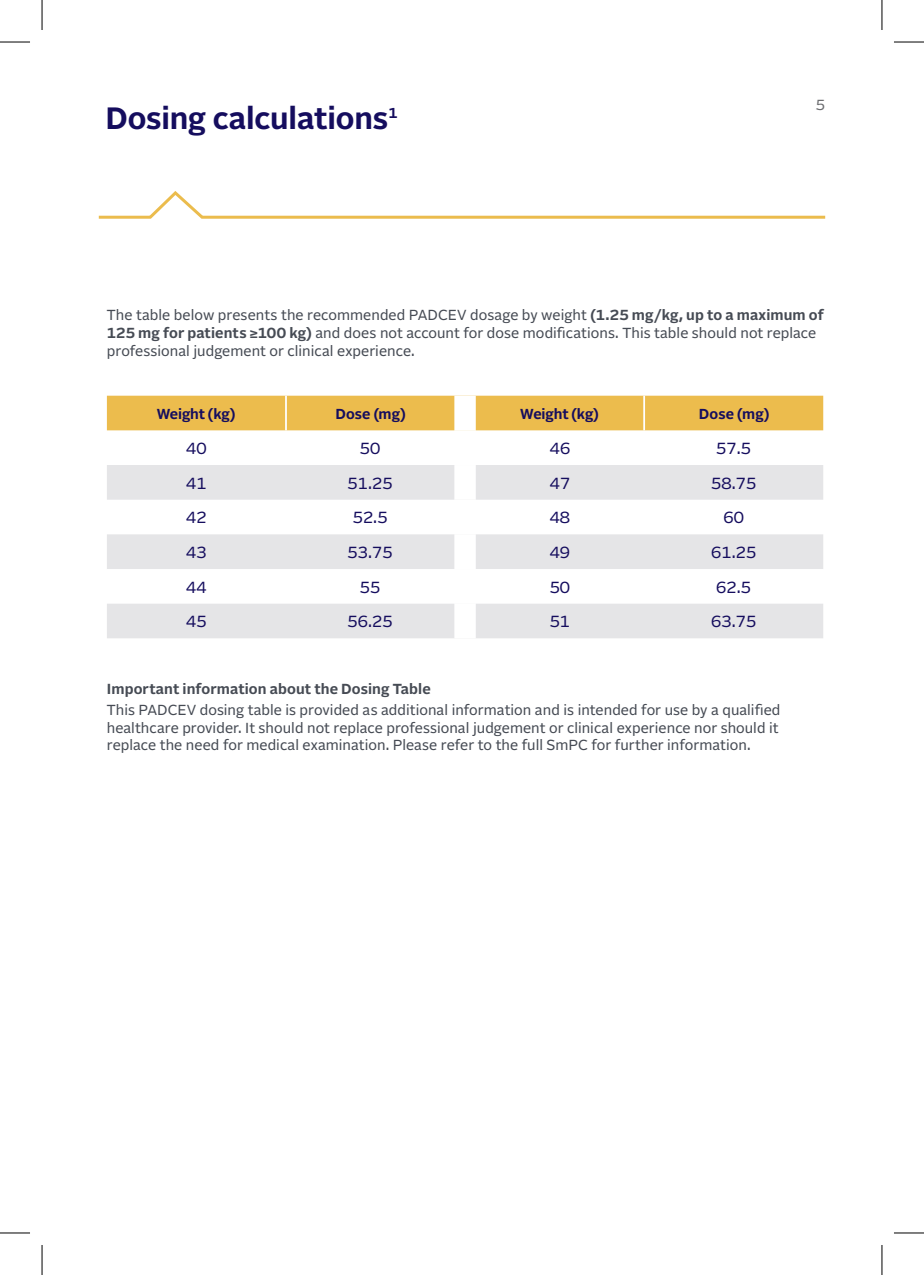
<style>
.page{position:relative;width:924px;height:1275px;background:#fff}
.page>*{position:absolute;margin:0;border:0;box-sizing:border-box;transform-origin:0 0}
.t1{font:700 30.8px "Alrightv 2 Normal LT";letter-spacing:-.005em;color:#150d5e}
.t2{font:16px "Alrightv 2 Normal LT";letter-spacing:.005em;color:#150d5e}
.t3{font:14.6px/17.6px "Alrightv 2 Normal LT";letter-spacing:.005em;color:#464b54}
.t4{font:700 14.6px "Alrightv 2 Normal LT";letter-spacing:.01em;color:#464b54}
.t5{font:14.6px "Alrightv 2 Normal LT";color:#6c6d70}
.t6{font:700 14.4px "Alrightv 2 Normal LT";color:#150d5e}
.s1{font-weight:700}
</style>
<div class="page">
<svg style="left:98px;top:191px;width:728px;height:28px"></svg>
<div style="left:107px;top:396px;width:715px;height:34px;background:#ecbc4d"></div>
<svg style="left:107px;top:465px;width:715px;height:173px;fill:#e5e5e7"></svg>
<hr style="left:285px;top:396px;width:2px;height:34px;background:#fff">
<hr style="left:643px;top:396px;width:1px;height:34px;background:#fff">
<div style="left:454px;top:396px;width:21px;height:34px;background:#fff"></div>
<div style="left:454px;top:465px;width:21px;height:35px;background:#fff"></div>
<div style="left:454px;top:500px;width:21px;height:34px;background:#fff"></div>
<div style="left:454px;top:534px;width:21px;height:35px;background:#fff"></div>
<div style="left:454px;top:569px;width:21px;height:34px;background:#fff"></div>
<div style="left:454px;top:603px;width:21px;height:35px;background:#fff"></div>
<hr style="left:0;top:42px;width:30px;height:1px;background:#000">
<hr style="left:893px;top:42px;width:30px;height:1px;background:#000">
<hr style="left:0;top:1232px;width:30px;height:1px;background:#000">
<hr style="left:893px;top:1232px;width:30px;height:1px;background:#000">
<hr style="left:42px;top:0;width:1px;height:30px;background:#000">
<hr style="left:42px;top:1245px;width:1px;height:30px;background:#000">
<hr style="left:881px;top:0;width:1px;height:30px;background:#000">
<hr style="left:881px;top:1245px;width:1px;height:30px;background:#000">
<h1 class="t1" style="left:105px;top:96px;width:294px">Dosing calculations<sup>1</sup></h1>
<p class="t5" style="left:815px;top:95px;width:11px">5</p>
<p class="t3" style="left:107px;top:306px;width:718px">The table below presents the recommended PADCEV dosage by weight <span class="s1">(1.25 mg/kg, up to a maximum of<br>125 mg for patients ≥100 kg)</span> and does not account for dose modifications. This table should not replace professional judgement or clinical experience.</p>
<p class="t6" style="left:157px;top:403px;width:80px">Weight (kg)</p>
<p class="t6" style="left:335px;top:403px;width:72px">Dose (mg)</p>
<p class="t6" style="left:520px;top:403px;width:80px">Weight (kg)</p>
<p class="t6" style="left:698px;top:403px;width:72px">Dose (mg)</p>
<p class="t2" style="left:186px;top:437px;width:22px">40</p>
<p class="t2" style="left:360px;top:437px;width:22px">50</p>
<p class="t2" style="left:549px;top:437px;width:22px">46</p>
<p class="t2" style="left:716px;top:437px;width:36px">57.5</p>
<p class="t2" style="left:186px;top:472px;width:22px">41</p>
<p class="t2" style="left:347px;top:472px;width:47px">51.25</p>
<p class="t2" style="left:549px;top:472px;width:22px">47</p>
<p class="t2" style="left:710px;top:472px;width:47px">58.75</p>
<p class="t2" style="left:186px;top:506px;width:22px">42</p>
<p class="t2" style="left:352px;top:506px;width:36px">52.5</p>
<p class="t2" style="left:549px;top:506px;width:22px">48</p>
<p class="t2" style="left:723px;top:506px;width:22px">60</p>
<p class="t2" style="left:186px;top:541px;width:22px">43</p>
<p class="t2" style="left:347px;top:541px;width:47px">53.75</p>
<p class="t2" style="left:549px;top:541px;width:22px">49</p>
<p class="t2" style="left:710px;top:541px;width:47px">61.25</p>
<p class="t2" style="left:186px;top:576px;width:22px">44</p>
<p class="t2" style="left:360px;top:576px;width:22px">55</p>
<p class="t2" style="left:549px;top:576px;width:22px">50</p>
<p class="t2" style="left:716px;top:576px;width:36px">62.5</p>
<p class="t2" style="left:186px;top:610px;width:22px">45</p>
<p class="t2" style="left:347px;top:610px;width:47px">56.25</p>
<p class="t2" style="left:549px;top:610px;width:22px">51</p>
<p class="t2" style="left:710px;top:610px;width:47px">63.75</p>
<p class="t4" style="left:107px;top:678px;width:325px">Important information about the Dosing Table</p>
<p class="t3" style="left:107px;top:700px;width:674px">This PADCEV dosing table is provided as additional information and is intended for use by a qualified healthcare provider. It should not replace professional judgement or clinical experience nor should it replace the need for medical examination. Please refer to the full SmPC for further information.</p>
</div>
